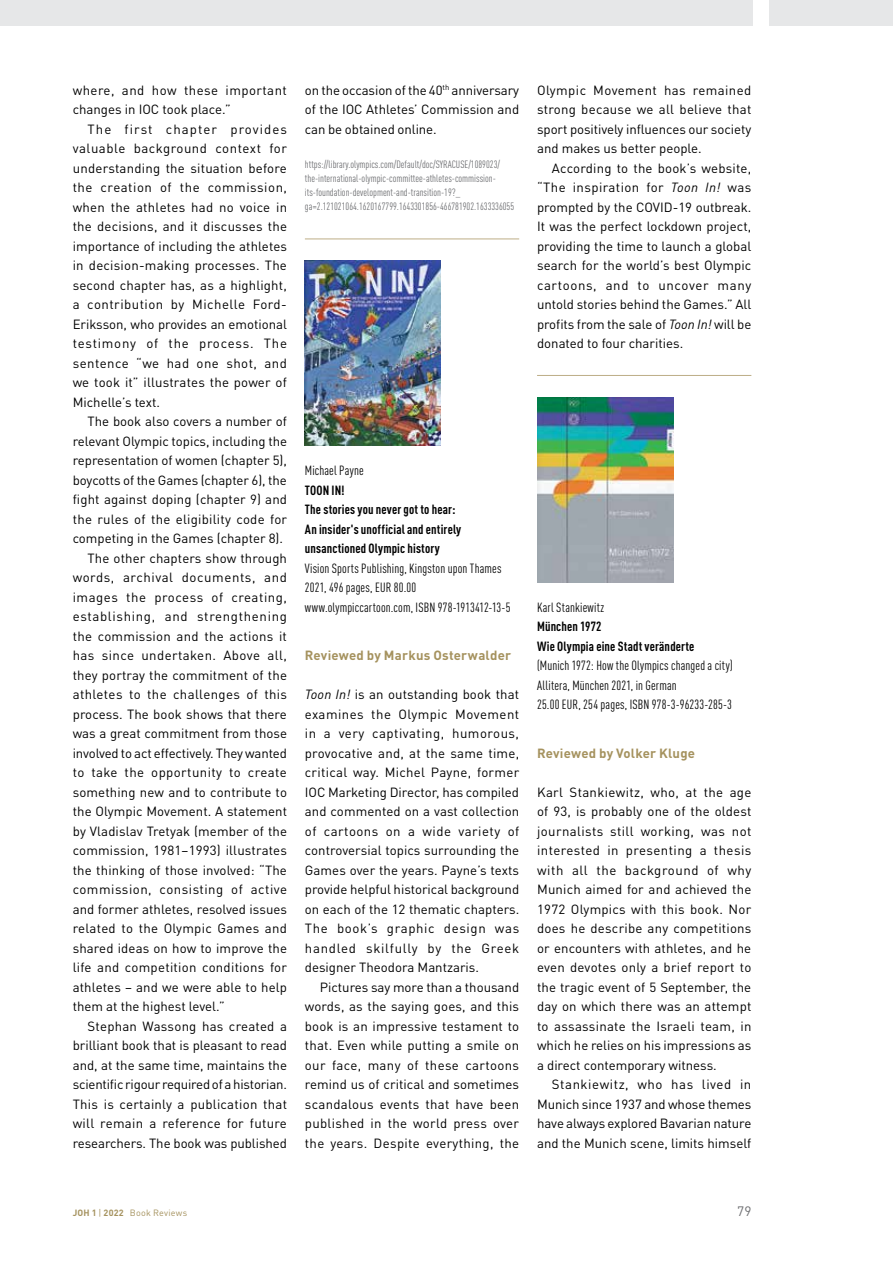
<style>
.page{position:relative;width:893px;height:1263px;background:#fff}
.page>*{position:absolute;margin:0;border:0;box-sizing:border-box;transform-origin:0 0}
.t1{font:13.5px "DIN Pro";color:#6d6e71}
.t2{font:13.2px/19.5px "DIN Pro";letter-spacing:.005em;color:#000;text-align:justify}
.t3{font:condensed 13.2px/19.5px "DIN Pro";letter-spacing:.01em;color:#000}
.t4{font:700 condensed 13.2px/19.5px "DIN Pro";letter-spacing:.01em;color:#000}
.t5{font:13.2px/19.5px "DIN Pro";letter-spacing:.025em;color:#000}
.t6{font:13.2px "DIN Pro";letter-spacing:.04em;color:#000}
.t7{font:700 13.2px "DIN Pro";letter-spacing:.015em;color:#a5925e}
.t8{font:13.2px "DIN Pro";letter-spacing:-.015em;color:#000}
.t9{font:13.2px "DIN Pro";letter-spacing:.05em;color:#000}
.t10{font:13.2px "DIN Pro";letter-spacing:.035em;color:#000}
.t11{font:13.2px "DIN Pro";letter-spacing:.03em;color:#000}
.t12{font:13.2px "DIN Pro";letter-spacing:.045em;color:#000}
.t13{font:condensed 10.5px/14.2px "DIN Pro";color:#6d6e71}
.t14{font:9px "DIN Pro";letter-spacing:.025em;color:#a5925e}
.s1{font-style:italic}
.s2{font-weight:700}
</style>
<div class="page">
<hr style="left:305px;top:239px;width:214px;height:1px;background:#bdad86">
<hr style="left:537px;top:375px;width:214px;height:1px;background:#bdad86">
<div style="left:0;top:0;width:753px;height:26px;background:#e6e7e8"></div>
<div style="left:769px;top:0;width:124px;height:26px;background:#e6e7e8"></div>
<img style="left:537px;top:397px;width:136px;height:185px">
<img style="left:305px;top:261px;width:136px;height:185px">
<p class="t5" style="left:73px;top:79px;width:216px">where, and how these important changes in IOC took place.”</p>
<p class="t2" style="left:73px;top:118px;width:216px;text-indent:15px">The first chapter provides valuable background context for understanding the situation before the creation of the commission, when the athletes had no voice in the decisions, and it discusses the importance of including the athletes in decision-making processes. The second chapter has, as a highlight, a contribution by Michelle Ford-Eriksson, who provides an emotional testimony of the process. The sentence “we had one shot, and we took it” illustrates the power of Michelle’s text.</p>
<p class="t2" style="left:88px;top:410px;width:201px">The book also covers a number of</p>
<p class="t2" style="left:73px;top:430px;width:216px">relevant Olympic topics, including the</p>
<p class="t2" style="left:73px;top:449px;width:216px">representation of women (chapter 5),</p>
<p class="t2" style="left:73px;top:469px;width:216px">boycotts of the Games (chapter 6), the</p>
<p class="t2" style="left:73px;top:488px;width:216px">fight against doping (chapter 9) and</p>
<p class="t2" style="left:73px;top:508px;width:216px">the rules of the eligibility code for</p>
<p class="t2" style="left:73px;top:527px;width:212px">competing in the Games (chapter 8).</p>
<p class="t2" style="left:88px;top:547px;width:201px">The other chapters show through</p>
<p class="t12" style="left:73px;top:567px;width:216px">words, archival documents, and</p>
<p class="t6" style="left:73px;top:587px;width:216px">images the process of creating,</p>
<p class="t9" style="left:73px;top:606px;width:216px">establishing, and strengthening</p>
<p class="t2" style="left:73px;top:625px;width:216px">the commission and the actions it</p>
<p class="t10" style="left:73px;top:645px;width:216px">has since undertaken. Above all,</p>
<p class="t2" style="left:73px;top:664px;width:216px">they portray the commitment of the</p>
<p class="t5" style="left:73px;top:683px;width:216px">athletes to the challenges of this</p>
<p class="t2" style="left:73px;top:703px;width:216px">process. The book shows that there</p>
<p class="t2" style="left:73px;top:722px;width:216px">was a great commitment from those</p>
<p class="t2" style="left:73px;top:742px;width:216px">involved to act effectively. They wanted</p>
<p class="t11" style="left:73px;top:762px;width:216px">to take the opportunity to create</p>
<p class="t2" style="left:73px;top:781px;width:216px">something new and to contribute to</p>
<p class="t2" style="left:73px;top:800px;width:216px">the Olympic Movement. A statement</p>
<p class="t2" style="left:73px;top:820px;width:216px">by Vladislav Tretyak (member of the</p>
<p class="t2" style="left:73px;top:839px;width:216px">commission, 1981–1993) illustrates</p>
<p class="t2" style="left:73px;top:859px;width:216px">the thinking of those involved: “The</p>
<p class="t6" style="left:73px;top:879px;width:216px">commission, consisting of active</p>
<p class="t2" style="left:73px;top:898px;width:216px">and former athletes, resolved issues</p>
<p class="t2" style="left:73px;top:917px;width:216px">related to the Olympic Games and</p>
<p class="t2" style="left:73px;top:937px;width:216px">shared ideas on how to improve the</p>
<p class="t2" style="left:73px;top:956px;width:216px">life and competition conditions for</p>
<p class="t2" style="left:73px;top:976px;width:216px">athletes – and we were able to help</p>
<p class="t2" style="left:73px;top:995px;width:154px">them at the highest level.”</p>
<p class="t2" style="left:88px;top:1015px;width:201px">Stephan Wassong has created a</p>
<p class="t2" style="left:73px;top:1034px;width:216px">brilliant book that is pleasant to read</p>
<p class="t2" style="left:73px;top:1054px;width:216px">and, at the same time, maintains the</p>
<p class="t8" style="left:73px;top:1074px;width:216px">scientific rigour required of a historian.</p>
<p class="t2" style="left:73px;top:1093px;width:216px">This is certainly a publication that</p>
<p class="t2" style="left:73px;top:1112px;width:216px">will remain a reference for future</p>
<p class="t2" style="left:73px;top:1132px;width:216px">researchers. The book was published</p>
<p class="t2" style="left:305px;top:79px;width:216px">on the occasion of the 40<sup>th</sup> anniversary of the IOC Athletes’ Commission and can be obtained online.</p>
<p class="t13" style="left:305px;top:156px;width:211px">https://library.olympics.com/Default/doc/SYRACUSE/1089023/ the-international-olympic-committee-athletes-commission&shy;its-foundation-development-and-transition-19?_ ga=2.121021064.1620167799.1643301856-466781902.1633336055</p>
<p class="t2" style="left:537px;top:79px;width:216px">Olympic Movement has remained strong because we all believe that sport positively influences our society and makes us better people.</p>
<p class="t2" style="left:537px;top:157px;width:216px;text-indent:15px">According to the book’s website, “The inspiration for <span class="s1">Toon In!</span> was prompted by the COVID-19 outbreak.<br>It was the perfect lockdown project, providing the time to launch a global search for the world’s best Olympic cartoons, and to uncover many untold stories behind the Games.” All profits from the sale of <span class="s1">Toon In!</span> will be donated to four charities.</p>
<p class="t3" style="left:305px;top:460px;width:60px">Michael Payne</p>
<p class="t4" style="left:305px;top:479px;width:158px">TOON IN!<br>The stories you never got to hear:<br>An insider's unofficial and entirely unsanctioned Olympic history</p>
<p class="t3" style="left:305px;top:557px;width:207px">Vision Sports Publishing, Kingston upon Thames<br>2021, 496 pages, EUR 80.00 www.olympiccartoon.com, ISBN 978-1913412-13-5</p>
<p class="t7" style="left:305px;top:644px;width:208px">Reviewed by Markus Osterwalder</p>
<p class="t2" style="left:305px;top:683px;width:216px"><span class="s1">Toon In!</span> is an outstanding book that examines the Olympic Movement in a very captivating, humorous, provocative and, at the same time, critical way. Michel Payne, former IOC Marketing Director, has compiled and commented on a vast collection of cartoons on a wide variety of controversial topics surrounding the Games over the years. Payne’s texts provide helpful historical background on each of the 12 thematic chapters.<br>The book’s graphic design was handled skilfully by the Greek designer Theodora Mantzaris.</p>
<p class="t2" style="left:305px;top:976px;width:216px;text-indent:15px">Pictures say more than a thousand words, as the saying goes, and this book is an impressive testament to that. Even while putting a smile on our face, many of these cartoons remind us of critical and sometimes scandalous events that have been published in the world press over the years. Despite everything, the</p>
<p class="t3" style="left:537px;top:596px;width:69px">Karl Stankiewitz</p>
<p class="t4" style="left:537px;top:615px;width:159px">München 1972<br>Wie Olympia eine Stadt veränderte</p>
<p class="t3" style="left:537px;top:655px;width:197px">(Munich 1972: How the Olympics changed a city)<br>Allitera, München 2021, in German<br>25.00 EUR, 254 pages, ISBN 978-3-96233-285-3</p>
<p class="t7" style="left:537px;top:742px;width:160px">Reviewed by Volker Kluge</p>
<p class="t2" style="left:537px;top:781px;width:216px">Karl Stankiewitz, who, at the age of 93, is probably one of the oldest journalists still working, was not interested in presenting a thesis with all the background of why Munich aimed for and achieved the 1972 Olympics with this book. Nor does he describe any competitions or encounters with athletes, and he even devotes only a brief report to the tragic event of 5 September, the day on which there was an attempt to assassinate the Israeli team, in which he relies on his impressions as a direct contemporary witness.</p>
<p class="t2" style="left:537px;top:1073px;width:216px;text-indent:15px">Stankiewitz, who has lived in Munich since 1937 and whose themes have always explored Bavarian nature and the Munich scene, limits himself</p>
<p class="t14" style="left:73px;top:1206px;width:116px"><span class="s2">JOH 1</span> | <span class="s2">2022</span> Book Reviews</p>
<p class="t1" style="left:737px;top:1201px;width:16px">79</p>
</div>
